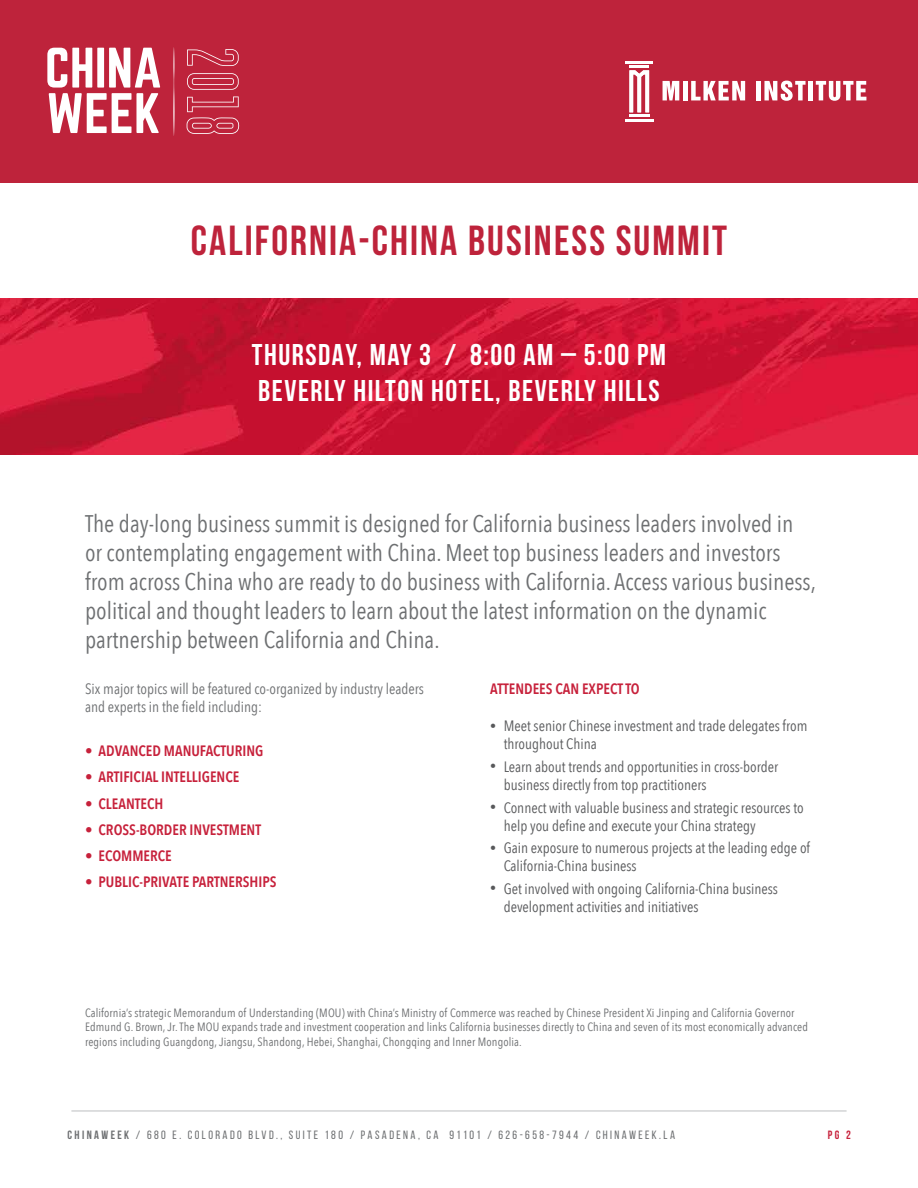
<style>
.page{position:relative;width:918px;height:1188px;background:#fff}
.page>*{position:absolute;margin:0;border:0;box-sizing:border-box;transform-origin:0 0}
.t1{font:700 42px "Bebas Neue";letter-spacing:.05em;color:#be233b}
.t2{font:700 30px/36px "Bebas Neue";letter-spacing:.05em;color:#fff}
.t3{font:24px/28.8px "Avenir Next Condensed";color:#6d6f71}
.t4{font:15px/18px "Avenir Next Condensed";color:#58595b}
.t5{font:600 15px "Avenir Next Condensed";color:#c7213b}
.t6{font:15px/18px "Avenir Next Condensed";color:#6d6f71}
.t7{font:12px/14.4px "Avenir Next Condensed";letter-spacing:.01em;color:#6d6f71}
.t8{font:12px "Bebas Neue";letter-spacing:.2em;color:#6d6f71}
.t9{font:700 12px "Bebas Neue";color:#c7213b}
.s1{font-size:12px}
.s2{font-weight:700}
</style>
<div class="page">
<hr style="left:71px;top:1111px;width:776px;height:1px;background:#bcbec0">
<div style="left:0;top:0;width:918px;height:183px;background:#be233b"></div>
<svg style="left:47px;top:48px;width:113px;height:85px"></svg>
<svg style="left:173px;top:47px;width:2px;height:89px"></svg>
<svg style="left:187px;top:49px;width:52px;height:17px"></svg>
<svg style="left:187px;top:73px;width:52px;height:17px"></svg>
<svg style="left:187px;top:96px;width:52px;height:38px"></svg>
<svg style="left:663px;top:81px;width:16px;height:19px"></svg>
<div style="left:683px;top:81px;width:5px;height:19px;background:#fff"></div>
<svg style="left:691px;top:81px;width:54px;height:19px"></svg>
<div style="left:756px;top:81px;width:5px;height:19px;background:#fff"></div>
<svg style="left:764px;top:81px;width:42px;height:20px"></svg>
<div style="left:808px;top:81px;width:5px;height:19px;background:#fff"></div>
<svg style="left:816px;top:81px;width:50px;height:20px"></svg>
<hr style="left:629px;top:66px;width:20px;height:2px;background:#fff">
<hr style="left:625px;top:61px;width:28px;height:3px;background:#fff">
<hr style="left:629px;top:115px;width:20px;height:2px;background:#fff">
<hr style="left:625px;top:120px;width:29px;height:2px;background:#fff">
<svg style="left:629px;top:70px;width:20px;height:42px"></svg>
<img style="left:0;top:299px;width:918px;height:156px">
<h1 class="t1" style="left:191px;top:218px;width:538px">CALIFORNIA-CHINA BUSINESS SUMMIT</h1>
<h2 class="t2" style="left:252px;top:337px;width:416px">THURSDAY, MAY 3 / 8:00 AM – 5:00 PM<br>BEVERLY HILTON HOTEL, BEVERLY HILLS</h2>
<p class="t3" style="left:85px;top:508px;width:732px">The day-long business summit is designed for California business leaders involved in or contemplating engagement with China. Meet top business leaders and investors from across China who are ready to do business with California. Access various business, political and thought leaders to learn about the latest information on the dynamic partnership between California and China.</p>
<p class="t6" style="left:85px;top:679px;width:341px">Six major topics will be featured co-organized by industry leaders and experts in the field including:</p>
<p class="t5" style="left:85px;top:738px;width:180px">• ADVANCED MANUFACTURING</p>
<p class="t5" style="left:85px;top:764px;width:156px">• ARTIFICIAL INTELLIGENCE</p>
<p class="t5" style="left:85px;top:790px;width:80px">• CLEANTECH</p>
<p class="t5" style="left:85px;top:817px;width:178px">• CROSS-BORDER INVESTMENT</p>
<p class="t5" style="left:85px;top:843px;width:88px">• ECOMMERCE</p>
<p class="t5" style="left:85px;top:869px;width:193px">• PUBLIC-PRIVATE PARTNERSHIPS</p>
<p class="t5" style="left:490px;top:676px;width:151px">ATTENDEES CAN EXPECT TO</p>
<p class="t4" style="left:504px;top:716px;width:305px;text-indent:-14px"><span class="s1">•</span> Meet senior Chinese investment and trade delegates from throughout China</p>
<p class="t4" style="left:504px;top:757px;width:276px;text-indent:-14px"><span class="s1">•</span> Learn about trends and opportunities in cross-border business directly from top practitioners</p>
<p class="t4" style="left:504px;top:798px;width:302px;text-indent:-14px"><span class="s1">•</span> Connect with valuable business and strategic resources to help you define and execute your China strategy</p>
<p class="t4" style="left:504px;top:838px;width:308px;text-indent:-14px"><span class="s1">•</span> Gain exposure to numerous projects at the leading edge of<br>California-China business</p>
<p class="t4" style="left:504px;top:879px;width:276px;text-indent:-14px"><span class="s1">•</span> Get involved with ongoing California-China business development activities and initiatives</p>
<p class="t7" style="left:85px;top:1005px;width:724px">California’s strategic Memorandum of Understanding (MOU) with China’s Ministry of Commerce was reached by Chinese President Xi Jinping and California Governor<br>Edmund G. Brown, Jr. The MOU expands trade and investment cooperation and links California businesses directly to China and seven of its most economically advanced regions including Guangdong, Jiangsu, Shandong, Hebei, Shanghai, Chongqing and Inner Mongolia.</p>
<p class="t8" style="left:68px;top:1128px;width:609px"><span class="s2">CHINAWEEK</span> / 680 E. COLORADO BLVD., SUITE 180 / PASADENA, CA 91101 / 626-658-7944 / CHINAWEEK.LA</p>
<p class="t9" style="left:828px;top:1128px;width:25px">PG 2</p>
</div>
